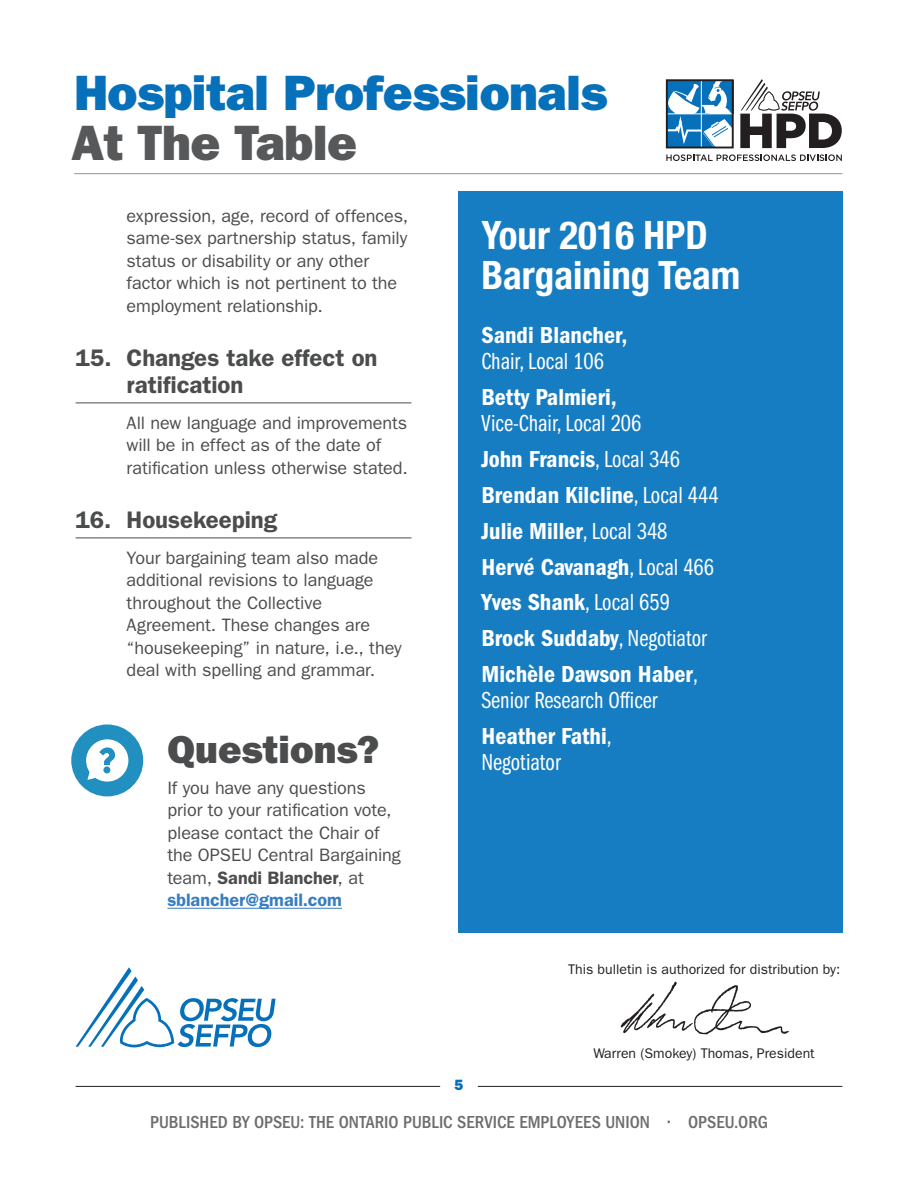
<style>
.page{position:relative;width:918px;height:1188px;background:#fff}
.page>*{position:absolute;margin:0;border:0;box-sizing:border-box;transform-origin:0 0}
.t1{font:49.95px "ITC Franklin Gothic Std Hvy";letter-spacing:-.01em;color:#0770ba}
.t2{font:49.95px "ITC Franklin Gothic Std Hvy";letter-spacing:-.01em;color:#57585a}
.t3{font:39.15px "ITC Franklin Gothic Std Hvy";color:#4b4c4d}
.t4{font:700 condensed 39px/40.5px "Helvetica Neue";color:#fff}
.t5{font:24px/35.8px "ITC Franklin Gothic Std Dm Cd";color:#fff}
.t6{font:24px "ITC Franklin Gothic Std Bk Cp";color:#fff}
.t7{font:600 24px/27px "ITC Franklin Gothic Std";color:#4b4c4d}
.t8{font:18px/22.5px "ITC Franklin Gothic Std";letter-spacing:-.005em;color:#4b4c4d}
.t9{font:500 condensed 18px "ITC Franklin Gothic Std";color:#6c6d70}
.t10{font:15px "ITC Franklin Gothic Std Hvy";color:#0770ba}
.t11{font:14.1px "ITC Franklin Gothic Std";color:#231f20}
.s1{font-weight:600}
.s2{font-weight:600;color:#377ec1}
.s3{font-family:"ITC Franklin Gothic Std Bk Cp"}
</style>
<div class="page">
<hr style="left:74px;top:173px;width:768px;height:1px;background:#939598">
<hr style="left:76px;top:1086px;width:766px;height:1px;background:#231f20">
<div style="left:440px;top:1067px;width:38px;height:38px;background:#fff;border-radius:50%"></div>
<svg style="left:666px;top:154px;width:176px;height:7px"></svg>
<svg style="left:740px;top:79px;width:102px;height:69px"></svg>
<svg style="left:665px;top:80px;width:66px;height:68px"></svg>
<hr style="left:701px;top:80px;width:1px;height:70px;background:#fff">
<hr style="left:665px;top:114px;width:68px;height:1px;background:#fff">
<div style="left:666px;top:79px;width:68px;height:69px;border:2px solid #231f20"></div>
<div style="left:458px;top:191px;width:384px;height:742px;background:#177dc2"></div>
<svg style="left:620px;top:982px;width:169px;height:52px"></svg>
<svg style="left:76px;top:967px;width:200px;height:81px"></svg>
<hr style="left:76px;top:403px;width:335px;height:1px;background:#4b4c4d">
<hr style="left:76px;top:538px;width:335px;height:1px;background:#4b4c4d">
<div style="left:71px;top:724px;width:72px;height:72px;background:#218fc0;border-radius:50%"></div>
<svg style="left:86px;top:739px;width:42px;height:43px"></svg>
<hr style="left:167px;top:908px;width:175px;height:1px;background:#377ec1">
<h1 class="t1" style="left:74px;top:63px;width:535px">Hospital Professionals</h1>
<h1 class="t2" style="left:71px;top:113px;width:287px">At The Table</h1>
<p class="t8" style="left:127px;top:205px;width:283px">expression, age, record of offences, same-sex partnership status, family status or disability or any other factor which is not pertinent to the employment relationship.</p>
<h3 class="t7" style="left:127px;top:344px;width:252px;text-indent:-51px">15. Changes take effect on ratification</h3>
<p class="t8" style="left:127px;top:412px;width:283px">All new language and improvements will be in effect as of the date of ratification unless otherwise stated.</p>
<h3 class="t7" style="left:76px;top:506px;width:203px">16. Housekeeping</h3>
<p class="t8" style="left:127px;top:547px;width:277px">Your bargaining team also made additional revisions to language throughout the Collective<br>Agreement. These changes are “housekeeping” in nature, i.e., they deal with spelling and grammar.</p>
<h2 class="t3" style="left:167px;top:727px;width:214px">Questions?</h2>
<p class="t8" style="left:167px;top:777px;width:235px">If you have any questions prior to your ratification vote, please contact the Chair of the OPSEU Central Bargaining team, <span class="s1">Sandi Blancher</span>, at <span class="s2">sblancher@gmail.com</span></p>
<h3 class="t4" style="left:481px;top:212px;width:261px">Your 2016 HPD<br>Bargaining Team</h3>
<h3 class="t5" style="left:481px;top:318px;width:148px">Sandi Blancher,</h3>
<h3 class="t6" style="left:481px;top:348px;width:124px">Chair, Local 106</h3>
<h3 class="t5" style="left:481px;top:379px;width:137px">Betty Palmieri,</h3>
<h3 class="t6" style="left:481px;top:410px;width:161px">Vice-Chair, Local 206</h3>
<h3 class="t5" style="left:481px;top:441px;width:239px">John Francis<span class="s3">, Local 346<br></span>Brendan Kilcline<span class="s3">, Local 444<br></span>Julie Miller<span class="s3">, Local 348<br></span>Hervé Cavanagh<span class="s3">, Local 466<br></span>Yves Shank<span class="s3">, Local 659<br></span>Brock Suddaby<span class="s3">, Negotiator<br></span>Michèle Dawson Haber<span class="s3">,</span></h3>
<h3 class="t6" style="left:481px;top:687px;width:178px">Senior Research Officer</h3>
<h3 class="t5" style="left:481px;top:718px;width:132px">Heather Fathi<span class="s3">,</span></h3>
<h3 class="t6" style="left:481px;top:749px;width:81px">Negotiator</h3>
<p class="t11" style="left:568px;top:961px;width:274px">This bulletin is authorized for distribution by:</p>
<p class="t11" style="left:594px;top:1045px;width:223px">Warren (Smokey) Thomas, President</p>
<p class="t10" style="left:455px;top:1076px;width:10px">5</p>
<p class="t9" style="left:150px;top:1112px;width:619px">PUBLISHED BY OPSEU: THE ONTARIO PUBLIC SERVICE EMPLOYEES UNION • OPSEU.ORG</p>
</div>
